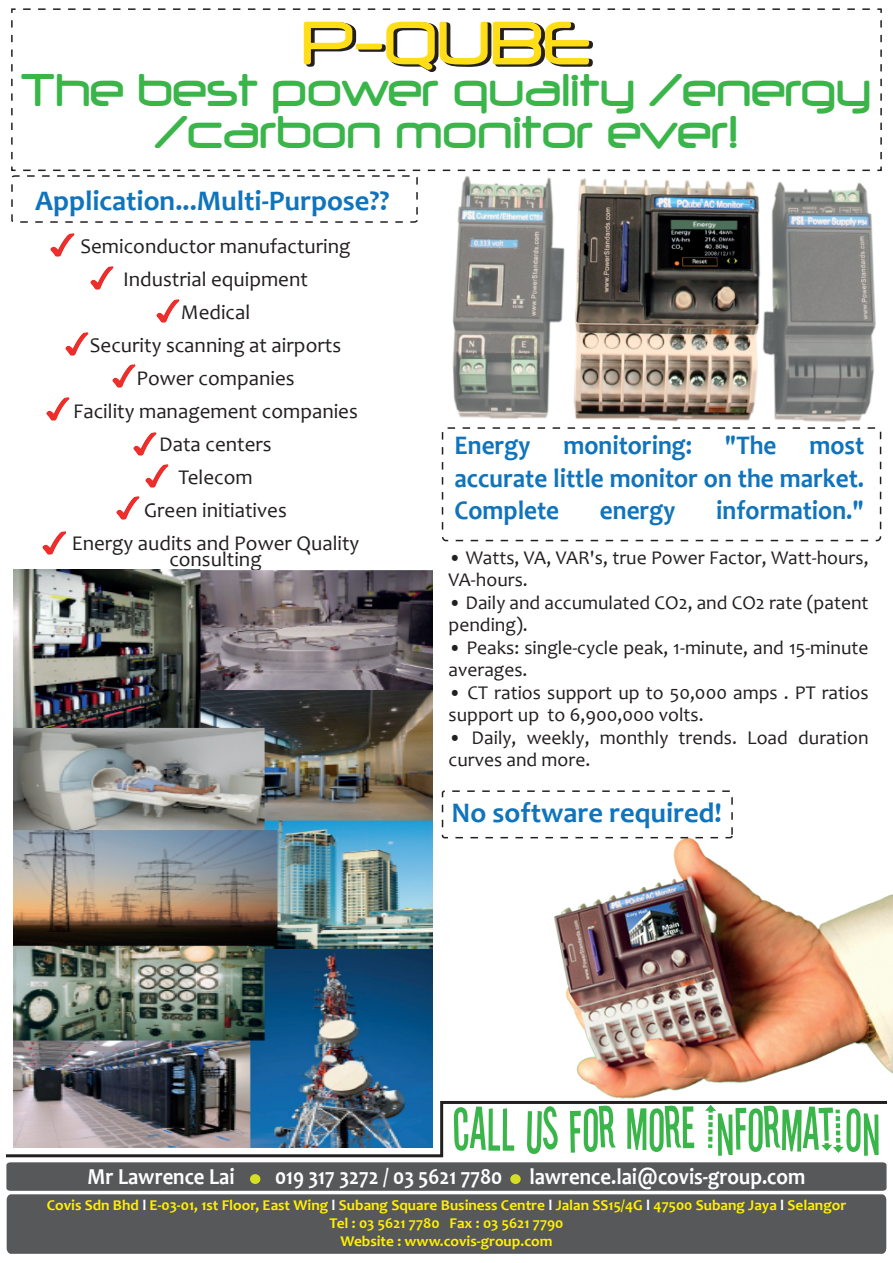
<style>
.page{position:relative;width:893px;height:1263px;background:#fff}
.page>*{position:absolute;margin:0;border:0;box-sizing:border-box;transform-origin:0 0}
.t1{font:72px "Neuropol";color:#ffdd17;scale:.91 1}
.t2{font:67.05px "Stereofidelic";color:#3ab54a;scale:.91 1}
.t3{font:54px/42px "Neuropol";color:#3ab54a;text-align:center;scale:.91 1}
.t4{font:700 28.5px "Candara";color:#1074bc}
.t5{font:700 27px/32.4px "Candara";color:#1074bc;text-align:justify;scale:.94 1}
.t6{font:700 22.95px "Candara";color:#fff;scale:.9 1}
.t7{font:21px/33px "Candara";color:#231f20;text-align:center}
.t8{font:19.5px/22.5px "Candara";color:#231f20}
.t9{font:700 15px/18px "Candara";color:#fff101;text-align:center}
.s1{color:#fff}
</style>
<div class="page">
<svg style="left:306px;top:22px;width:287px;height:50px"></svg>
<img style="left:452px;top:213px;width:424px;height:209px">
<div style="left:7px;top:1194px;width:879px;height:60px;background:#57585a"></div>
<svg style="left:6px;top:1162px;width:880px;height:29px;background:#5a5b5d"></svg>
<div style="left:250px;top:1174px;width:10px;height:10px;background:#d6df21;border-radius:50%"></div>
<div style="left:510px;top:1174px;width:11px;height:10px;background:#d6df21;border-radius:50%"></div>
<svg style="left:5px;top:1099px;width:529px;height:59px"></svg>
<svg style="left:11px;top:8px;width:5px;height:151px"></svg>
<svg style="left:23px;top:8px;width:859px;height:5px"></svg>
<svg style="left:877px;top:20px;width:5px;height:152px"></svg>
<img style="left:534px;top:837px;width:359px;height:267px">
<svg style="left:441px;top:427px;width:441px;height:115px"></svg>
<div style="left:442px;top:790px;width:291px;height:48px;border:2px dashed #231f20;border-radius:2px"></div>
<svg style="left:11px;top:166px;width:859px;height:57px"></svg>
<img style="left:13px;top:570px;width:419px;height:577px">
<img style="left:90px;top:266px;width:23px;height:23px">
<img style="left:51px;top:234px;width:23px;height:23px">
<img style="left:156px;top:299px;width:23px;height:23px">
<img style="left:65px;top:332px;width:23px;height:23px">
<img style="left:112px;top:365px;width:23px;height:23px">
<img style="left:46px;top:398px;width:23px;height:23px">
<img style="left:133px;top:432px;width:23px;height:23px">
<img style="left:145px;top:464px;width:23px;height:23px">
<img style="left:116px;top:497px;width:23px;height:23px">
<img style="left:43px;top:531px;width:23px;height:23px">
<h1 class="t1" style="left:302px;top:5px;width:318px">P-QUBE</h1>
<h3 class="t3" style="left:21px;top:69px;width:936px">The best power quality /energy /carbon monitor ever!</h3>
<h3 class="t4" style="left:35px;top:183px;width:356px">Application...Multi-Purpose??</h3>
<p class="t7" style="left:72px;top:229px;width:289px">Semiconductor manufacturing<br>Industrial equipment<br>Medical<br>Security scanning at airports<br>Power companies<br>Facility management companies<br>Data centers<br>Telecom<br>Green initiatives<br>Energy audits and Power Quality</p>
<p class="t7" style="left:169px;top:543px;width:94px">consulting</p>
<h3 class="t5" style="left:454px;top:429px;width:437px">Energy monitoring: "The most accurate little monitor on the market.<br>Complete</h3>
<h3 class="t5" style="left:600px;top:494px;width:82px">energy</h3>
<h3 class="t5" style="left:716px;top:494px;width:159px">information."</h3>
<p class="t8" style="left:448px;top:546px;width:422px">• Watts, VA, VAR's, true Power Factor, Watt-hours,<br>VA-hours.</p>
<p class="t8" style="left:448px;top:591px;width:422px">• Daily and accumulated CO2, and CO2 rate (patent pending).</p>
<p class="t8" style="left:448px;top:636px;width:422px">• Peaks: single-cycle peak, 1-minute, and 15-minute averages.</p>
<p class="t8" style="left:448px;top:681px;width:421px">• CT ratios support up to 50,000 amps . PT ratios support up to 6,900,000 volts.</p>
<p class="t8" style="left:448px;top:726px;width:422px">• Daily, weekly, monthly trends. Load duration curves and more.</p>
<h3 class="t4" style="left:451px;top:795px;width:272px">No software required!</h3>
<h2 class="t2" style="left:452px;top:1098px;width:471px">CALL US FOR MORE INFORMATION</h2>
<p class="t6" style="left:88px;top:1162px;width:165px">Mr Lawrence Lai</p>
<p class="t6" style="left:275px;top:1162px;width:591px">019 317 3272 / 03 5621 7780 lawrence.lai@covis-group.com</p>
<p class="t9" style="left:47px;top:1196px;width:801px">Covis Sdn Bhd <span class="s1">l</span> E-03-01, 1st Floor, East Wing <span class="s1">l</span> Subang Square Business Centre <span class="s1">l</span> Jalan SS15/4G <span class="s1">l</span> 47500 Subang Jaya <span class="s1">l</span> Selangor<br>Tel : 03 5621 7780 Fax : 03 5621 7790<br>Website : www.covis-group.com</p>
</div>
